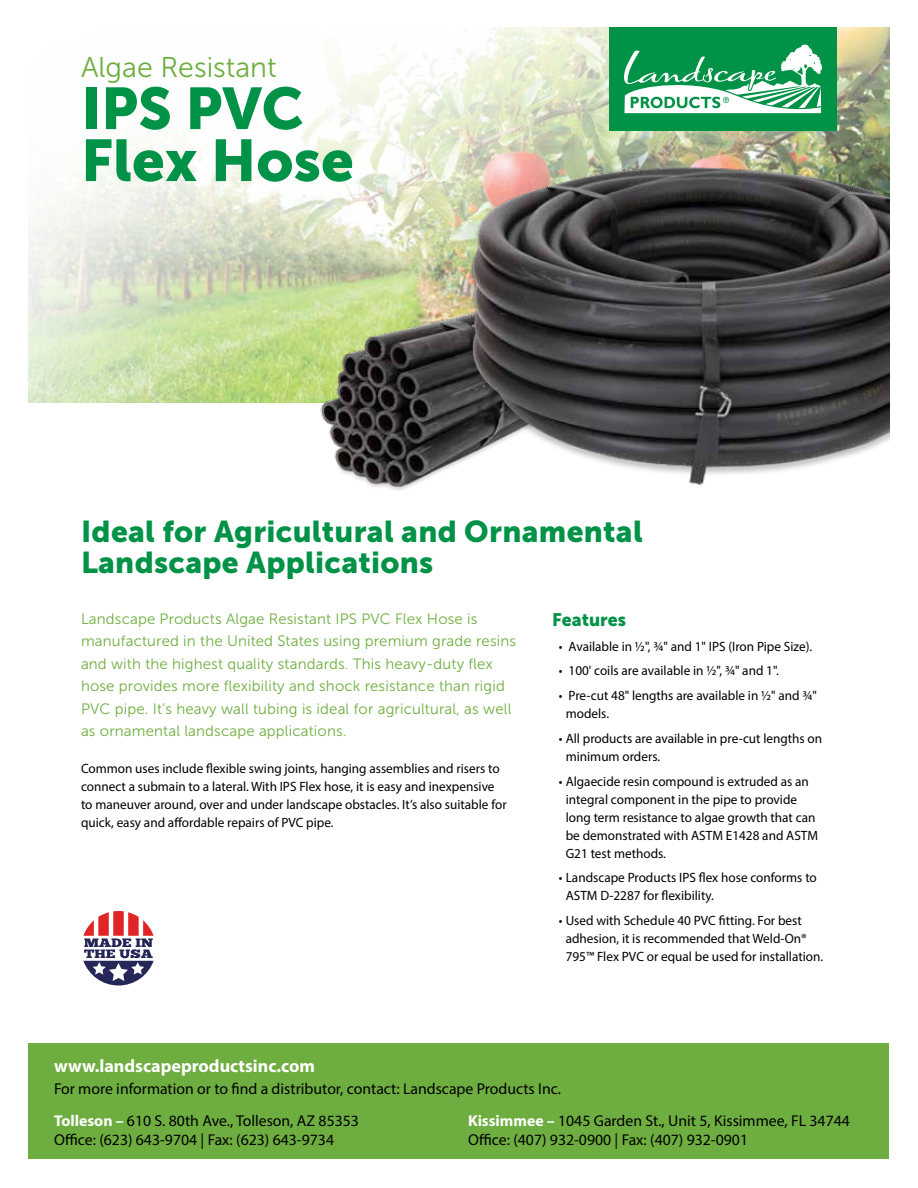
<style>
.page{position:relative;width:918px;height:1188px;background:#fff}
.page>*{position:absolute;margin:0;border:0;box-sizing:border-box;transform-origin:0 0}
.t1{font:58.5px/51.9px "Museo Sans 900";color:#009246}
.t2{font:30px/31.5px "Museo Sans 900";letter-spacing:.01em;color:#009246}
.t3{font:28.5px "Museo Sans 300";color:#6eae40}
.t4{font:700 18px "Myriad Pro";color:#fff}
.t5{font:18px "Museo Sans 900";color:#009246}
.t6{font:15.75px/18.9px "Myriad Pro";color:#000}
.t7{font:15px/22.5px "Museo Sans 300";letter-spacing:.01em;color:#6eae40}
.t8{font:13.5px/18px "Myriad Pro";color:#000}
.s1{font-weight:700;color:#fff}
</style>
<div class="page">
<div style="left:29px;top:1044px;width:860px;height:115px;background:#6eae40"></div>
<img style="left:28px;top:27px;width:861px;height:376px">
<img style="left:312px;top:210px;width:156px;height:280px">
<img style="left:468px;top:71px;width:421px;height:414px">
<div style="left:609px;top:27px;width:228px;height:104px;background:#009246"></div>
<svg style="left:624px;top:45px;width:198px;height:68px"></svg>
<svg style="left:83px;top:911px;width:71px;height:75px"></svg>
<h3 class="t3" style="left:81px;top:52px;width:197px">Algae Resistant</h3>
<h1 class="t1" style="left:81px;top:82px;width:274px">IPS PVC<br>Flex Hose</h1>
<h2 class="t2" style="left:81px;top:515px;width:563px">Ideal for Agricultural and Ornamental<br>Landscape Applications</h2>
<p class="t7" style="left:81px;top:607px;width:437px">Landscape Products Algae Resistant IPS PVC Flex Hose is manufactured in the United States using premium grade resins and with the highest quality standards. This heavy-duty flex hose provides more flexibility and shock resistance than rigid PVC pipe. It’s heavy wall tubing is ideal for agricultural, as well as ornamental landscape applications.</p>
<p class="t8" style="left:81px;top:759px;width:427px">Common uses include flexible swing joints, hanging assemblies and risers to connect a submain to a lateral. With IPS Flex hose, it is easy and inexpensive to maneuver around, over and under landscape obstacles. It’s also suitable for quick, easy and affordable repairs of PVC pipe.</p>
<h3 class="t5" style="left:552px;top:609px;width:75px">Features</h3>
<p class="t8" style="left:559px;top:637px;width:255px">• Available in ½", ¾" and 1" IPS (Iron Pipe Size).</p>
<p class="t8" style="left:559px;top:662px;width:221px">• 100' coils are available in ½", ¾" and 1".</p>
<p class="t8" style="left:566px;top:686px;width:253px;text-indent:-7px">• Pre-cut 48" lengths are available in ½" and ¾" models.</p>
<p class="t8" style="left:566px;top:729px;width:258px;text-indent:-7px">• All products are available in pre-cut lengths on minimum orders.</p>
<p class="t8" style="left:566px;top:772px;width:254px;text-indent:-7px">• Algaecide resin compound is extruded as an integral component in the pipe to provide long term resistance to algae growth that can be demonstrated with ASTM E1428 and ASTM G21 test methods.</p>
<p class="t8" style="left:566px;top:869px;width:253px;text-indent:-7px">• Landscape Products IPS flex hose conforms to<br>ASTM D-2287 for flexibility.</p>
<p class="t8" style="left:566px;top:911px;width:259px;text-indent:-7px">• Used with Schedule 40 PVC fitting. For best adhesion, it is recommended that Weld-On®<br>795™ Flex PVC or equal be used for installation.</p>
<h3 class="t4" style="left:54px;top:1054px;width:262px">www.landscapeproductsinc.com</h3>
<p class="t6" style="left:54px;top:1079px;width:508px">For more information or to find a distributor, contact: Landscape Products Inc.</p>
<p class="t6" style="left:54px;top:1111px;width:306px"><span class="s1">Tolleson –</span> 610 S. 80th Ave., Tolleson, AZ 85353<br>Office: (623) 643-9704 | Fax: (623) 643-9734</p>
<p class="t6" style="left:468px;top:1111px;width:383px"><span class="s1">Kissimmee –</span> 1045 Garden St., Unit 5, Kissimmee, FL 34744<br>Office: (407) 932-0900 | Fax: (407) 932-0901</p>
</div>
